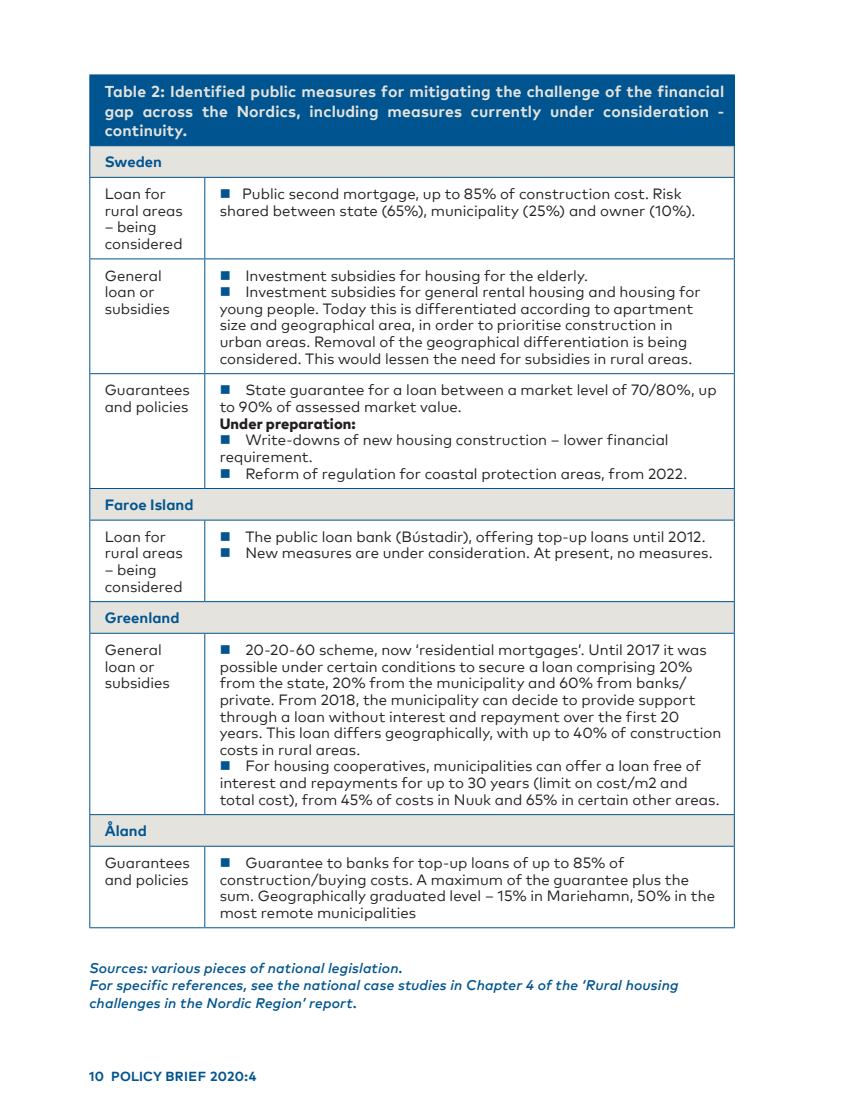
<style>
.page{position:relative;width:844px;height:1117px;background:#fff}
.page>*{position:absolute;margin:0;border:0;box-sizing:border-box;transform-origin:0 0}
.Table_Header{font:700 15.75px/19.2px "Mark Pro";letter-spacing:.01em;color:#e4e3de;text-align:justify}
.Table_bodytext_black{font:14.88px/16.6px "Mark Pro";color:#231f20}
.Table_bodytext_black-2{font:700 14.88px "Mark Pro";letter-spacing:.005em;color:#00548f}
.Table_bodytext_black-3{font:800 14.88px "Mark Pro";letter-spacing:.005em;color:#231f20}
.Captions{font:italic 500 14px/17.5px "Mark Pro";letter-spacing:.01em;color:#00548f}
.t1{font:700 13.12px "Mark Pro";letter-spacing:.02em;color:#00548f}
.s1{color:#00548f}
</style>
<div class="page">
<div style="left:90px;top:75px;width:644px;height:71px;background:#00548f"></div>
<svg style="left:90px;top:146px;width:643px;height:699px"></svg>
<hr style="left:89px;top:74px;width:116px;height:1px;background:#00548f">
<hr style="left:89px;top:75px;width:1px;height:70px;background:#00548f">
<hr style="left:205px;top:74px;width:529px;height:1px;background:#00548f">
<hr style="left:89px;top:145px;width:116px;height:1px;background:#00548f">
<hr style="left:89px;top:146px;width:1px;height:31px;background:#00548f">
<hr style="left:733px;top:146px;width:1px;height:31px;background:#00548f">
<hr style="left:89px;top:177px;width:116px;height:1px;background:#00548f">
<hr style="left:89px;top:178px;width:1px;height:80px;background:#00548f">
<hr style="left:205px;top:177px;width:529px;height:1px;background:#00548f">
<hr style="left:204px;top:178px;width:1px;height:80px;background:#00548f">
<hr style="left:733px;top:178px;width:1px;height:80px;background:#00548f">
<hr style="left:89px;top:258px;width:116px;height:1px;background:#00548f">
<hr style="left:89px;top:259px;width:1px;height:114px;background:#00548f">
<hr style="left:205px;top:258px;width:529px;height:1px;background:#00548f">
<hr style="left:204px;top:259px;width:1px;height:114px;background:#00548f">
<hr style="left:733px;top:259px;width:1px;height:114px;background:#00548f">
<hr style="left:89px;top:373px;width:116px;height:1px;background:#00548f">
<hr style="left:89px;top:374px;width:1px;height:114px;background:#00548f">
<hr style="left:205px;top:373px;width:529px;height:1px;background:#00548f">
<hr style="left:204px;top:374px;width:1px;height:114px;background:#00548f">
<hr style="left:733px;top:374px;width:1px;height:114px;background:#00548f">
<hr style="left:89px;top:488px;width:116px;height:1px;background:#00548f">
<hr style="left:89px;top:489px;width:1px;height:30px;background:#00548f">
<hr style="left:205px;top:488px;width:529px;height:1px;background:#00548f">
<hr style="left:733px;top:489px;width:1px;height:30px;background:#00548f">
<hr style="left:89px;top:519px;width:116px;height:1px;background:#00548f">
<hr style="left:89px;top:520px;width:1px;height:81px;background:#00548f">
<hr style="left:205px;top:519px;width:529px;height:1px;background:#00548f">
<hr style="left:204px;top:520px;width:1px;height:81px;background:#00548f">
<hr style="left:733px;top:520px;width:1px;height:81px;background:#00548f">
<hr style="left:89px;top:601px;width:116px;height:1px;background:#00548f">
<hr style="left:89px;top:602px;width:1px;height:30px;background:#00548f">
<hr style="left:205px;top:601px;width:529px;height:1px;background:#00548f">
<hr style="left:733px;top:602px;width:1px;height:30px;background:#00548f">
<hr style="left:89px;top:632px;width:116px;height:1px;background:#00548f">
<hr style="left:89px;top:633px;width:1px;height:181px;background:#00548f">
<hr style="left:205px;top:632px;width:529px;height:1px;background:#00548f">
<hr style="left:204px;top:633px;width:1px;height:181px;background:#00548f">
<hr style="left:733px;top:633px;width:1px;height:181px;background:#00548f">
<hr style="left:89px;top:814px;width:116px;height:1px;background:#00548f">
<hr style="left:89px;top:814px;width:1px;height:31px;background:#00548f">
<hr style="left:205px;top:814px;width:529px;height:1px;background:#00548f">
<hr style="left:733px;top:814px;width:1px;height:31px;background:#00548f">
<hr style="left:89px;top:845px;width:116px;height:1px;background:#00548f">
<hr style="left:89px;top:846px;width:1px;height:81px;background:#00548f">
<hr style="left:205px;top:845px;width:529px;height:1px;background:#00548f">
<hr style="left:204px;top:846px;width:1px;height:81px;background:#00548f">
<hr style="left:733px;top:846px;width:1px;height:81px;background:#00548f">
<hr style="left:89px;top:927px;width:116px;height:1px;background:#00548f">
<hr style="left:205px;top:927px;width:529px;height:1px;background:#00548f">
<p class="Table_Header" style="left:105px;top:81px;width:621px">Table 2: Identified public measures for mitigating the challenge of the financial gap across the Nordics, including measures currently under consideration - continuity.</p>
<p class="Table_bodytext_black-2" style="left:105px;top:151px;width:59px">Sweden</p>
<p class="Table_bodytext_black" style="left:105px;top:184px;width:79px">Loan for rural areas</p>
<p class="Table_bodytext_black" style="left:105px;top:217px;width:79px">– being considered</p>
<p class="Table_bodytext_black" style="left:220px;top:184px;width:477px"><span class="s1">■</span> Public second mortgage, up to 85% of construction cost. Risk shared between state (65%), municipality (25%) and owner (10%).</p>
<p class="Table_bodytext_black" style="left:105px;top:266px;width:67px">General loan or subsidies</p>
<p class="Table_bodytext_black" style="left:220px;top:266px;width:369px"><span class="s1">■</span> Investment subsidies for housing for the elderly.</p>
<p class="Table_bodytext_black" style="left:220px;top:282px;width:482px"><span class="s1">■</span> Investment subsidies for general rental housing and housing for young people. Today this is differentiated according to apartment size and geographical area, in order to prioritise construction in urban areas. Removal of the geographical differentiation is being considered. This would lessen the need for subsidies in rural areas.</p>
<p class="Table_bodytext_black" style="left:105px;top:380px;width:87px">Guarantees and policies</p>
<p class="Table_bodytext_black" style="left:220px;top:380px;width:498px"><span class="s1">■</span> State guarantee for a loan between a market level of 70/80%, up</p>
<p class="Table_bodytext_black" style="left:220px;top:397px;width:243px">to 90% of assessed market value.</p>
<p class="Table_bodytext_black-3" style="left:220px;top:412px;width:138px">Under preparation:</p>
<p class="Table_bodytext_black" style="left:220px;top:430px;width:450px"><span class="s1">■</span> Write-downs of new housing construction – lower financial requirement.</p>
<p class="Table_bodytext_black" style="left:220px;top:463px;width:469px"><span class="s1">■</span> Reform of regulation for coastal protection areas, from 2022.</p>
<p class="Table_bodytext_black-2" style="left:105px;top:493px;width:90px">Faroe Island</p>
<p class="Table_bodytext_black" style="left:105px;top:527px;width:79px">Loan for rural areas</p>
<p class="Table_bodytext_black" style="left:105px;top:560px;width:79px">– being considered</p>
<p class="Table_bodytext_black" style="left:220px;top:527px;width:487px"><span class="s1">■</span> The public loan bank (Bústadir), offering top-up loans until 2012.</p>
<p class="Table_bodytext_black" style="left:220px;top:543px;width:494px"><span class="s1">■</span> New measures are under consideration. At present, no measures.</p>
<p class="Table_bodytext_black-2" style="left:105px;top:606px;width:76px">Greenland</p>
<p class="Table_bodytext_black" style="left:105px;top:640px;width:67px">General loan or subsidies</p>
<p class="Table_bodytext_black" style="left:220px;top:640px;width:503px"><span class="s1">■</span> 20-20-60 scheme, now ‘residential mortgages’. Until 2017 it was possible under certain conditions to secure a loan comprising 20% from the state, 20% from the municipality and 60% from banks/ private. From 2018, the municipality can decide to provide support through a loan without interest and repayment over the first 20 years. This loan differs geographically, with up to 40% of construction costs in rural areas.</p>
<p class="Table_bodytext_black" style="left:220px;top:756px;width:501px"><span class="s1">■</span> For housing cooperatives, municipalities can offer a loan free of interest and repayments for up to 30 years (limit on cost/m2 and total cost), from 45% of costs in Nuuk and 65% in certain other areas.</p>
<p class="Table_bodytext_black-2" style="left:105px;top:819px;width:44px">Åland</p>
<p class="Table_bodytext_black" style="left:105px;top:853px;width:87px">Guarantees and policies</p>
<p class="Table_bodytext_black" style="left:220px;top:853px;width:496px"><span class="s1">■</span> Guarantee to banks for top-up loans of up to 85% of construction/buying costs. A maximum of the guarantee plus the sum. Geographically graduated level – 15% in Mariehamn, 50% in the most remote municipalities</p>
<p class="Captions" style="left:89px;top:957px;width:314px">Sources: various pieces of national legislation.</p>
<p class="Captions" style="left:89px;top:975px;width:590px">For specific references, see the national case studies in Chapter 4 of the ‘Rural housing challenges in the Nordic Region’ report.</p>
<p class="t1" style="left:89px;top:1066px;width:169px">10 POLICY BRIEF 2020:4</p>
</div>
